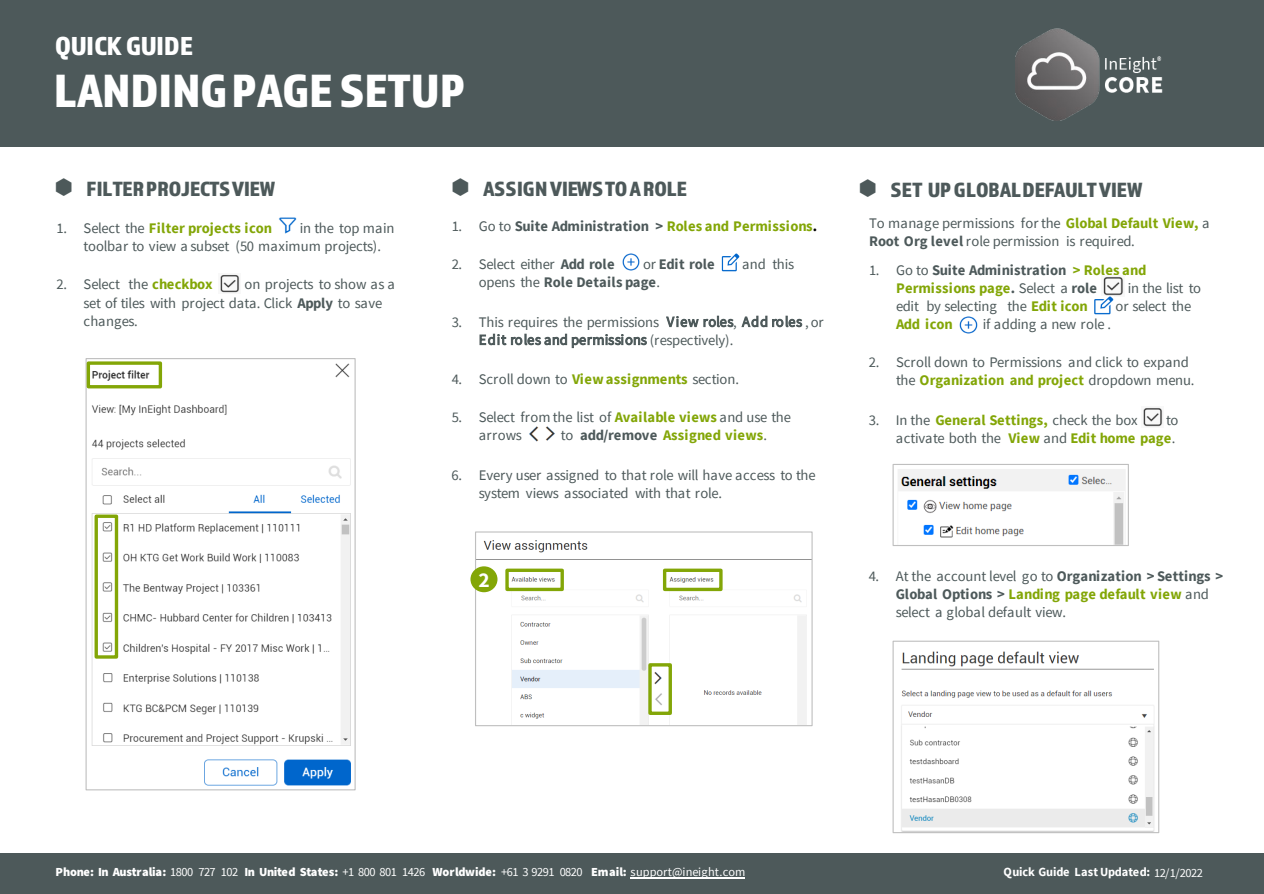
<style>
.page{position:relative;width:1264px;height:894px;background:#fff}
.page>*{position:absolute;margin:0;border:0;box-sizing:border-box;transform-origin:0 0}
.t1{font:48.3px "Almaq Refined";letter-spacing:.005em;color:#fff}
.t2{font:27px "Almaq Refined";letter-spacing:-.01em;color:#fff}
.t3{font:21.3px "Almaq Refined";letter-spacing:-.01em;color:#4d595a}
.t4{font:700 21.3px "Source Sans Pro";color:#fff}
.t5{font:14.7px/18px "Source Sans Pro";letter-spacing:-.015em;color:#4d595a}
.t6{font:700 14.7px/18px "Source Sans Pro";color:#4d595a}
.t7{font:700 14.7px "Source Sans Pro";letter-spacing:.005em;color:#83a607}
.t8{font:12.3px "Source Sans Pro";letter-spacing:-.04em;color:#fff}
.t9{font:700 12.3px "Source Sans Pro";letter-spacing:-.005em;color:#fff}
.s1{font-weight:400;color:#4d595a}
.s2{font-weight:700;color:#83a607}
.s3{font-weight:700}
.s4{font-weight:400}
.s5{color:#83a607}
.s6{color:#000}
.s7{color:#4d595a}
.s8{font-weight:900}
</style>
<div class="page">
<div style="left:0;top:853px;width:1263px;height:40px;background:#4d595a"></div>
<div style="left:0;top:0;width:1263px;height:146px;background:#4d595a"></div>
<hr style="left:630px;top:877px;width:115px;height:1px;background:#fff">
<img style="left:1015px;top:28px;width:148px;height:93px">
<img style="left:279px;top:217px;width:18px;height:17px">
<img style="left:220px;top:274px;width:20px;height:19px">
<img style="left:88px;top:363px;width:263px;height:423px">
<div style="left:86px;top:358px;width:270px;height:432px;border:1px solid #bfbfbf"></div>
<div style="left:87px;top:361px;width:75px;height:27px;border:3px solid #83a607"></div>
<div style="left:94px;top:514px;width:24px;height:144px;border:3px solid #83a607"></div>
<img style="left:898px;top:469px;width:227px;height:75px">
<div style="left:892px;top:464px;width:236px;height:82px;border:1px solid #bfbfbf"></div>
<img style="left:901px;top:651px;width:254px;height:179px">
<div style="left:892px;top:640px;width:267px;height:192px;border:1px solid #bfbfbf"></div>
<img style="left:545px;top:426px;width:10px;height:15px">
<img style="left:529px;top:426px;width:10px;height:16px">
<img style="left:477px;top:540px;width:333px;height:184px">
<div style="left:475px;top:531px;width:337px;height:195px;border:1px solid #bfbfbf"></div>
<div style="left:505px;top:568px;width:59px;height:23px;border:3px solid #83a607"></div>
<div style="left:663px;top:568px;width:59px;height:23px;border:3px solid #83a607"></div>
<div style="left:648px;top:663px;width:24px;height:51px;border:3px solid #83a607"></div>
<div style="left:470px;top:566px;width:27px;height:26px;background:#83a607;border-radius:50%"></div>
<img style="left:622px;top:253px;width:18px;height:18px">
<img style="left:721px;top:253px;width:18px;height:19px">
<img style="left:1103px;top:276px;width:21px;height:20px">
<img style="left:959px;top:316px;width:19px;height:18px">
<img style="left:1094px;top:296px;width:19px;height:19px">
<img style="left:1143px;top:407px;width:20px;height:20px">
<h2 class="t2" style="left:55px;top:29px;width:139px">QUICK GUIDE</h2>
<h1 class="t1" style="left:54px;top:62px;width:412px">LANDING PAGE SETUP</h1>
<h3 class="t3" style="left:87px;top:175px;width:190px">FILTER PROJECTS VIEW</h3>
<p class="t7" style="left:57px;top:218px;width:217px"><span class="s1">1. Select the</span> Filter projects icon</p>
<p class="t5" style="left:84px;top:219px;width:312px;text-indent:216px">in the top main toolbar to view a subset (50 maximum projects).</p>
<p class="t5" style="left:57px;top:275px;width:158px">2. Select the <span class="s2">checkbox</span></p>
<p class="t5" style="left:84px;top:275px;width:313px;text-indent:161px">on projects to show as a set of tiles with project data. Click <span class="s3">Apply</span> to save changes.</p>
<h3 class="t3" style="left:483px;top:175px;width:205px">ASSIGN VIEWS TO A ROLE</h3>
<p class="t6" style="left:451px;top:217px;width:367px"><span class="s4">1. Go to</span> Suite Administration &gt; <span class="s5">Roles and Permissions</span><span class="s6">.</span></p>
<p class="t5" style="left:451px;top:255px;width:164px">2. Select either <span class="s3">Add role</span></p>
<p class="t6" style="left:643px;top:255px;width:73px"><span class="s4">or</span> Edit role</p>
<p class="t5" style="left:742px;top:255px;width:54px">and this</p>
<p class="t6" style="left:478px;top:273px;width:183px"><span class="s4">opens the</span> Role Details page<span class="s4">.</span></p>
<p class="t5" style="left:478px;top:312px;width:346px;text-indent:-27px">3. This requires the permissions View roles, Add roles , or<br>Edit roles and permissions (respectively).</p>
<p class="t5" style="left:451px;top:370px;width:289px">4. Scroll down to <span class="s2">View assignments</span> section.</p>
<p class="t5" style="left:478px;top:408px;width:314px;text-indent:-27px">5. Select from the list of <span class="s2">Available views</span> and use the arrows</p>
<p class="t7" style="left:561px;top:425px;width:208px"><span class="s1">to</span> <span class="s7">add/remove</span> Assigned views<span class="s1">.</span></p>
<p class="t5" style="left:478px;top:465px;width:338px;text-indent:-27px">6. Every user assigned to that role will have access to the system views associated with that role.</p>
<h3 class="t4" style="left:478px;top:565px;width:13px">2</h3>
<h3 class="t3" style="left:890px;top:177px;width:253px">SET UP GLOBAL DEFAULT VIEW</h3>
<p class="t5" style="left:869px;top:214px;width:342px">To manage permissions for the <span class="s2">Global Default View,</span> a<br><span class="s3">Root Org level</span> role permission is required.</p>
<p class="t6" style="left:896px;top:261px;width:252px;text-indent:-27px"><span class="s4">1. Go to</span> Suite Administration <span class="s5">&gt; Roles and<br>Permissions page</span>. <span class="s4">Select a</span> role</p>
<p class="t5" style="left:1127px;top:279px;width:75px">in the list to</p>
<p class="t5" style="left:896px;top:297px;width:193px">edit by selecting the <span class="s2">Edit icon</span></p>
<p class="t5" style="left:1115px;top:297px;width:77px">or select the</p>
<p class="t7" style="left:896px;top:314px;width:58px">Add icon</p>
<p class="t5" style="left:982px;top:315px;width:130px">if adding a new role .</p>
<p class="t5" style="left:896px;top:353px;width:300px;text-indent:-27px">2. Scroll down to Permissions and click to expand the <span class="s2">Organization and project</span> dropdown menu.</p>
<p class="t5" style="left:869px;top:410px;width:270px">3. In the <span class="s2">General Settings,</span> check the box</p>
<p class="t5" style="left:896px;top:410px;width:284px;text-align:right">to<br>activate both the <span class="s2">View</span> and <span class="s2">Edit home page</span>.</p>
<p class="t5" style="left:895px;top:566px;width:329px;text-indent:-27px">4. At the account level go to <span class="s3">Organization &gt; Settings &gt;<br>Global Options &gt;</span> <span class="s2">Landing page default view</span> and select a global default view.</p>
<p class="t8" style="left:55px;top:864px;width:691px"><span class="s8">Phone: In Australia:</span> 1800 727 102 <span class="s8">In United States:</span> +1 800 801 1426 <span class="s8">Worldwide:</span> +61 3 9291 0820 <span class="s8">Email:</span> support@ineight.com</p>
<p class="t9" style="left:1003px;top:863px;width:201px">Quick Guide Last Updated: <span class="s4">12/1/2022</span></p>
</div>
